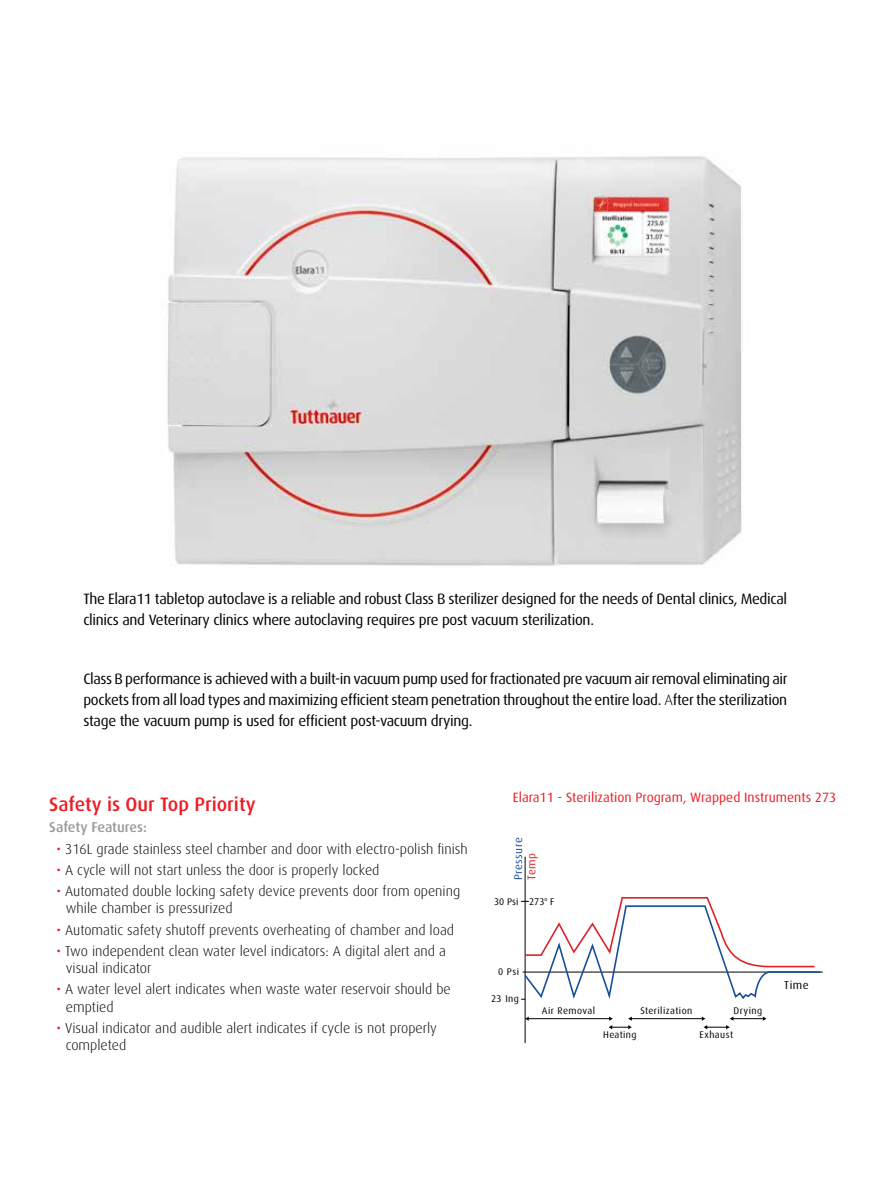
<style>
.page{position:relative;width:884px;height:1188px;background:#fff}
.page>*{position:absolute;margin:0;border:0;box-sizing:border-box;transform-origin:0 0}
.t1{font:500 19.5px "Dax";color:#ed1d24}
.t2{font:15px/21px "Dax";letter-spacing:-.02em;color:#000}
.t3{font:300 14.25px/17.1px "Dax";color:#000}
.t4{font:500 14.25px "Dax";letter-spacing:-.005em;color:#999}
.t5{font:13.5px "Dax";color:#ed1d24}
.t6{font:11.25px "Dax";letter-spacing:.04em;color:#184d9b}
.t7{font:11.25px "Dax";color:#000}
.t8{font:11.25px "Dax";color:#de2127}
.t9{font:9.75px "Dax";letter-spacing:.045em;color:#000}
.t10{font:5.7px "Dax";color:#000}
.s1{font-weight:300}
.s2{font-weight:400;color:#ed1d24}
</style>
<div class="page">
<img style="left:167px;top:156px;width:575px;height:410px">
<hr style="left:524px;top:857px;width:1px;height:186px;background:#000">
<hr style="left:522px;top:972px;width:300px;height:1px;background:#000">
<hr style="left:528px;top:1018px;width:81px;height:1px;background:#000">
<hr style="left:631px;top:1018px;width:70px;height:1px;background:#000">
<hr style="left:732px;top:1018px;width:30px;height:1px;background:#000">
<svg style="left:762px;top:1017px;width:4px;height:4px"></svg>
<svg style="left:608px;top:1017px;width:23px;height:12px"></svg>
<svg style="left:701px;top:1017px;width:32px;height:12px"></svg>
<svg style="left:521px;top:896px;width:300px;height:106px"></svg>
<p class="t2" style="left:83px;top:588px;width:705px">The Elara11 tabletop autoclave is a reliable and robust Class B sterilizer designed for the needs of Dental clinics, Medical clinics and Veterinary clinics where autoclaving requires pre post vacuum sterilization.</p>
<p class="t2" style="left:83px;top:668px;width:705px;text-align:justify">Class B performance is achieved with a built i n- vacuum pump used for fractionated pre vacuum air removal eliminating air pockets from all load types and maximizing efficient steam penetration throughout the entire load. <span class="s1">A</span>fter the sterilization stage the vacuum pump is used for efficient post-vacuum drying.</p>
<h1 class="t1" style="left:49px;top:794px;width:208px">Safety is Our Top Priority</h1>
<p class="t4" style="left:49px;top:819px;width:99px">Safety Features:</p>
<p class="t3" style="left:56px;top:840px;width:413px"><span class="s2">•</span> 316L grade stainless steel chamber and door with electro-polish finish</p>
<p class="t3" style="left:56px;top:862px;width:324px"><span class="s2">•</span> A cycle will not start unless the door is properly locked</p>
<p class="t3" style="left:66px;top:883px;width:396px;text-indent:-9px"><span class="s2">•</span> Automated double locking safety device prevents door from opening while chamber is pressurized</p>
<p class="t3" style="left:56px;top:921px;width:399px"><span class="s2">•</span> Automatic safety shutoff prevents overheating of chamber and load</p>
<p class="t3" style="left:66px;top:943px;width:381px;text-indent:-9px"><span class="s2">•</span> Two independent clean water level indicators A: digital alert and a visual indicator</p>
<p class="t3" style="left:66px;top:981px;width:386px;text-indent:-9px"><span class="s2">•</span> A water level alert indicates when waste water reservoir should be emptied</p>
<p class="t3" style="left:66px;top:1020px;width:372px;text-indent:-9px"><span class="s2">•</span> Visual indicator and audible alert indicates if cycle is not properly completed</p>
<p class="t5" style="left:512px;top:789px;width:325px">Elara11 - Sterilization Program, Wrapped Instruments 273</p>
<p class="t6" style="left:512px;top:880px;width:44px;rotate:-90deg">Pressure</p>
<p class="t8" style="left:525px;top:880px;width:28px;rotate:-90deg">Temp</p>
<p class="t9" style="left:494px;top:896px;width:26px">30 Psi</p>
<p class="t9" style="left:550px;top:896px;width:6px">F</p>
<p class="t9" style="left:529px;top:896px;width:17px">273</p>
<p class="t10" style="left:544px;top:896px;width:4px">o</p>
<p class="t9" style="left:498px;top:966px;width:22px">0 Psi</p>
<p class="t9" style="left:491px;top:993px;width:29px">23 Ing</p>
<p class="t9" style="left:542px;top:1006px;width:55px">Air Removal</p>
<p class="t9" style="left:640px;top:1006px;width:53px">Sterilization</p>
<p class="t9" style="left:603px;top:1029px;width:35px">Heating</p>
<p class="t9" style="left:733px;top:1006px;width:30px">Drying</p>
<p class="t9" style="left:699px;top:1029px;width:35px">Exhaust</p>
<p class="t7" style="left:784px;top:979px;width:26px">Time</p>
</div>
